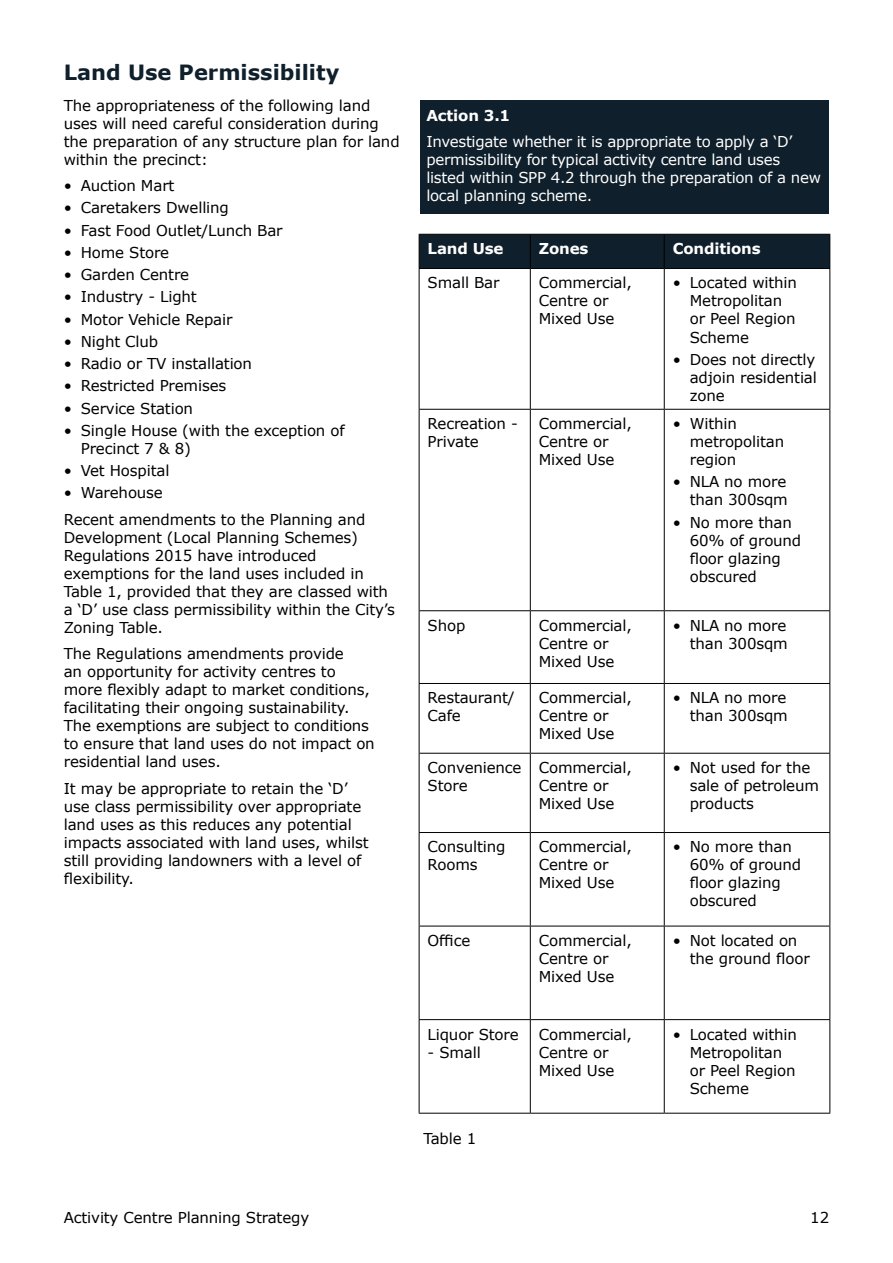
<style>
.page{position:relative;width:893px;height:1263px;background:#fff}
.page>*{position:absolute;margin:0;border:0;box-sizing:border-box;transform-origin:0 0}
.t1{font:700 21px "Verdana";color:#0f1f2b}
.t2{font:15px/18px "Verdana";letter-spacing:-.01em;color:#000}
.t3{font:15px/18px "Verdana";letter-spacing:-.02em;color:#fff}
.t4{font:700 15px "Verdana";letter-spacing:-.01em;color:#fff}
</style>
<div class="page">
<div style="left:420px;top:101px;width:409px;height:113px;background:#0f1f2b"></div>
<div style="left:420px;top:235px;width:409px;height:33px;background:#0f1f2b"></div>
<hr style="left:419px;top:234px;width:111px;height:1px;background:#000">
<hr style="left:419px;top:235px;width:1px;height:33px;background:#000">
<hr style="left:530px;top:234px;width:134px;height:1px;background:#000">
<hr style="left:530px;top:235px;width:1px;height:33px;background:#000">
<hr style="left:664px;top:234px;width:166px;height:1px;background:#000">
<hr style="left:664px;top:235px;width:1px;height:33px;background:#000">
<hr style="left:829px;top:235px;width:1px;height:33px;background:#000">
<hr style="left:419px;top:268px;width:111px;height:1px;background:#000">
<hr style="left:419px;top:269px;width:1px;height:140px;background:#000">
<hr style="left:530px;top:268px;width:134px;height:1px;background:#000">
<hr style="left:530px;top:269px;width:1px;height:140px;background:#000">
<hr style="left:664px;top:268px;width:166px;height:1px;background:#000">
<hr style="left:664px;top:269px;width:1px;height:140px;background:#000">
<hr style="left:829px;top:269px;width:1px;height:140px;background:#000">
<hr style="left:419px;top:409px;width:111px;height:1px;background:#000">
<hr style="left:419px;top:410px;width:1px;height:200px;background:#000">
<hr style="left:530px;top:409px;width:134px;height:1px;background:#000">
<hr style="left:530px;top:410px;width:1px;height:200px;background:#000">
<hr style="left:664px;top:409px;width:166px;height:1px;background:#000">
<hr style="left:664px;top:410px;width:1px;height:200px;background:#000">
<hr style="left:829px;top:410px;width:1px;height:200px;background:#000">
<hr style="left:419px;top:610px;width:111px;height:1px;background:#000">
<hr style="left:419px;top:611px;width:1px;height:72px;background:#000">
<hr style="left:530px;top:610px;width:134px;height:1px;background:#000">
<hr style="left:530px;top:611px;width:1px;height:72px;background:#000">
<hr style="left:664px;top:610px;width:166px;height:1px;background:#000">
<hr style="left:664px;top:611px;width:1px;height:72px;background:#000">
<hr style="left:829px;top:611px;width:1px;height:72px;background:#000">
<hr style="left:419px;top:683px;width:111px;height:1px;background:#000">
<hr style="left:419px;top:684px;width:1px;height:69px;background:#000">
<hr style="left:530px;top:683px;width:134px;height:1px;background:#000">
<hr style="left:530px;top:684px;width:1px;height:69px;background:#000">
<hr style="left:664px;top:683px;width:166px;height:1px;background:#000">
<hr style="left:664px;top:684px;width:1px;height:69px;background:#000">
<hr style="left:829px;top:684px;width:1px;height:69px;background:#000">
<hr style="left:419px;top:753px;width:111px;height:1px;background:#000">
<hr style="left:419px;top:754px;width:1px;height:78px;background:#000">
<hr style="left:530px;top:753px;width:134px;height:1px;background:#000">
<hr style="left:530px;top:754px;width:1px;height:78px;background:#000">
<hr style="left:664px;top:753px;width:166px;height:1px;background:#000">
<hr style="left:664px;top:754px;width:1px;height:78px;background:#000">
<hr style="left:829px;top:754px;width:1px;height:78px;background:#000">
<hr style="left:419px;top:832px;width:111px;height:1px;background:#000">
<hr style="left:419px;top:833px;width:1px;height:93px;background:#000">
<hr style="left:530px;top:832px;width:134px;height:1px;background:#000">
<hr style="left:530px;top:833px;width:1px;height:93px;background:#000">
<hr style="left:664px;top:832px;width:166px;height:1px;background:#000">
<hr style="left:664px;top:833px;width:1px;height:93px;background:#000">
<hr style="left:829px;top:833px;width:1px;height:93px;background:#000">
<hr style="left:419px;top:926px;width:111px;height:1px;background:#000">
<hr style="left:419px;top:926px;width:1px;height:93px;background:#000">
<hr style="left:530px;top:926px;width:134px;height:1px;background:#000">
<hr style="left:530px;top:926px;width:1px;height:93px;background:#000">
<hr style="left:664px;top:926px;width:166px;height:1px;background:#000">
<hr style="left:664px;top:926px;width:1px;height:93px;background:#000">
<hr style="left:829px;top:926px;width:1px;height:93px;background:#000">
<hr style="left:419px;top:1019px;width:111px;height:1px;background:#000">
<hr style="left:419px;top:1020px;width:1px;height:93px;background:#000">
<hr style="left:530px;top:1019px;width:134px;height:1px;background:#000">
<hr style="left:530px;top:1020px;width:1px;height:93px;background:#000">
<hr style="left:664px;top:1019px;width:166px;height:1px;background:#000">
<hr style="left:664px;top:1020px;width:1px;height:93px;background:#000">
<hr style="left:829px;top:1020px;width:1px;height:93px;background:#000">
<hr style="left:419px;top:1113px;width:111px;height:1px;background:#000">
<hr style="left:530px;top:1113px;width:134px;height:1px;background:#000">
<hr style="left:664px;top:1113px;width:166px;height:1px;background:#000">
<h1 class="t1" style="left:64px;top:57px;width:277px">Land Use Permissibility</h1>
<p class="t2" style="left:64px;top:96px;width:337px">The appropriateness of the following land uses will need careful consideration during the preparation of any structure plan for land within the precinct:</p>
<p class="t2" style="left:64px;top:176px;width:112px">• Auction Mart</p>
<p class="t2" style="left:64px;top:199px;width:167px">• Caretakers Dwelling</p>
<p class="t2" style="left:64px;top:221px;width:220px">• Fast Food Outlet/Lunch Bar</p>
<p class="t2" style="left:64px;top:243px;width:107px">• Home Store</p>
<p class="t2" style="left:64px;top:265px;width:127px">• Garden Centre</p>
<p class="t2" style="left:64px;top:288px;width:134px">• Industry - Light</p>
<p class="t2" style="left:64px;top:310px;width:170px">• Motor Vehicle Repair</p>
<p class="t2" style="left:64px;top:332px;width:96px">• Night Club</p>
<p class="t2" style="left:64px;top:354px;width:190px">• Radio or TV installation</p>
<p class="t2" style="left:64px;top:377px;width:164px">• Restricted Premises</p>
<p class="t2" style="left:64px;top:399px;width:131px">• Service Station</p>
<p class="t2" style="left:81px;top:421px;width:265px;text-indent:-17px">• Single House (with the exception of<br>Precinct 7 &amp; 8)</p>
<p class="t2" style="left:64px;top:461px;width:107px">• Vet Hospital</p>
<p class="t2" style="left:64px;top:479px;width:303px;line-height:26.5px">• Warehouse<br>Recent amendments to the Planning and</p>
<p class="t2" style="left:64px;top:528px;width:333px">Development (Local Planning Schemes)<br>Regulations 2015 have introduced exemptions for the land uses included in Table 1, provided that they are classed with a ‘D’ use class permissibility within the City’s Zoning Table.</p>
<p class="t2" style="left:64px;top:645px;width:313px">The Regulations amendments provide<br>an opportunity for activity centres to more flexibly adapt to market conditions, facilitating their ongoing sustainability.<br>The exemptions are subject to conditions to ensure that land uses do not impact on residential land uses.</p>
<p class="t2" style="left:64px;top:779px;width:306px">It may be appropriate to retain the ‘D’ use class permissibility over appropriate land uses as this reduces any potential impacts associated with land uses, whilst still providing landowners with a level of flexibility.</p>
<p class="t4" style="left:426px;top:105px;width:85px">Action 3.1</p>
<p class="t3" style="left:426px;top:133px;width:396px">Investigate whether it is appropriate to apply a ‘D’ permissibility for typical activity centre land uses listed within SPP 4.2 through the preparation of a new local planning scheme.</p>
<p class="t4" style="left:428px;top:238px;width:77px">Land Use</p>
<p class="t4" style="left:539px;top:238px;width:51px">Zones</p>
<p class="t4" style="left:673px;top:238px;width:89px">Conditions</p>
<p class="t2" style="left:428px;top:274px;width:73px">Small Bar</p>
<p class="t2" style="left:539px;top:274px;width:95px">Commercial,<br>Centre or<br>Mixed Use</p>
<p class="t2" style="left:690px;top:274px;width:109px;text-indent:-17px">• Located within<br>Metropolitan or Peel Region<br>Scheme</p>
<p class="t2" style="left:690px;top:350px;width:129px;text-align:justify;text-indent:-17px">• Does not directly adjoin residential zone</p>
<p class="t2" style="left:428px;top:415px;width:92px">Recreation -<br>Private</p>
<p class="t2" style="left:539px;top:415px;width:95px">Commercial,<br>Centre or<br>Mixed Use</p>
<p class="t2" style="left:690px;top:415px;width:96px;text-indent:-17px">• Within metropolitan region</p>
<p class="t2" style="left:673px;top:473px;width:117px;text-align:right">• NLA no more than 300sqm</p>
<p class="t2" style="left:690px;top:513px;width:113px;text-indent:-17px">• No more than<br>60% of ground floor glazing obscured</p>
<p class="t2" style="left:428px;top:616px;width:39px">Shop</p>
<p class="t2" style="left:539px;top:616px;width:95px">Commercial,<br>Centre or<br>Mixed Use</p>
<p class="t2" style="left:673px;top:616px;width:117px;text-align:right">• NLA no more than 300sqm</p>
<p class="t2" style="left:428px;top:689px;width:89px">Restaurant/<br>Cafe</p>
<p class="t2" style="left:539px;top:689px;width:95px">Commercial,<br>Centre or<br>Mixed Use</p>
<p class="t2" style="left:673px;top:689px;width:117px;text-align:right">• NLA no more than 300sqm</p>
<p class="t2" style="left:428px;top:758px;width:95px">Convenience<br>Store</p>
<p class="t2" style="left:539px;top:758px;width:95px">Commercial,<br>Centre or<br>Mixed Use</p>
<p class="t2" style="left:690px;top:758px;width:131px;text-indent:-17px">• Not used for the sale of petroleum products</p>
<p class="t2" style="left:428px;top:838px;width:79px">Consulting<br>Rooms</p>
<p class="t2" style="left:539px;top:838px;width:95px">Commercial,<br>Centre or<br>Mixed Use</p>
<p class="t2" style="left:690px;top:838px;width:113px;text-indent:-17px">• No more than<br>60% of ground floor glazing obscured</p>
<p class="t2" style="left:428px;top:931px;width:44px">Office</p>
<p class="t2" style="left:539px;top:931px;width:95px">Commercial,<br>Centre or<br>Mixed Use</p>
<p class="t2" style="left:690px;top:931px;width:121px;text-indent:-17px">• Not located on the ground floor</p>
<p class="t2" style="left:428px;top:1025px;width:93px">Liquor Store</p>
<p class="t2" style="left:428px;top:1043px;width:55px">- Small</p>
<p class="t2" style="left:423px;top:1129px;width:54px">Table 1</p>
<p class="t2" style="left:539px;top:1025px;width:95px">Commercial,<br>Centre or<br>Mixed Use</p>
<p class="t2" style="left:690px;top:1025px;width:109px;text-indent:-17px">• Located within<br>Metropolitan or Peel Region<br>Scheme</p>
<p class="t2" style="left:64px;top:1209px;width:247px">Activity Centre Planning Strategy</p>
<p class="t2" style="left:810px;top:1209px;width:20px">12</p>
</div>
